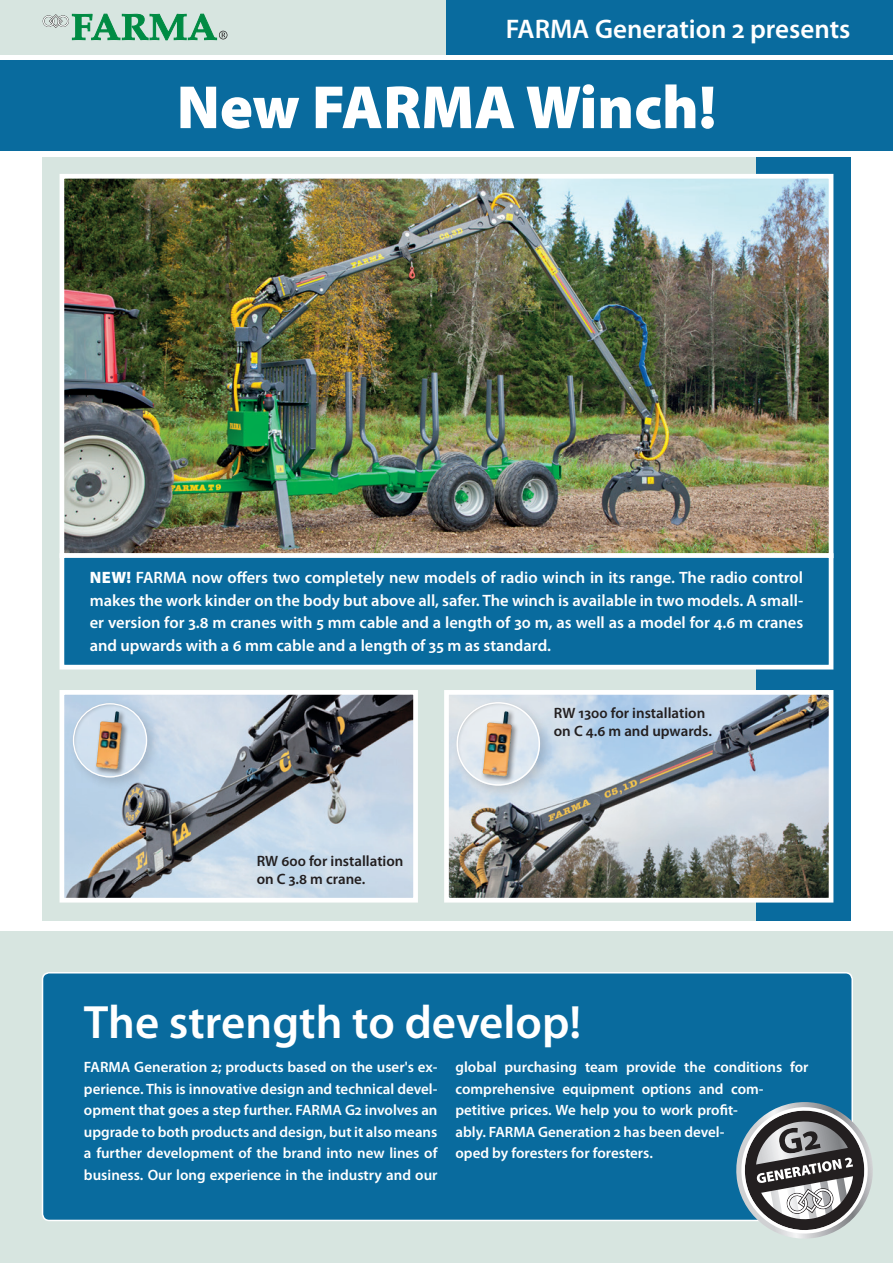
<style>
.page{position:relative;width:893px;height:1263px;background:#fff}
.page>*{position:absolute;margin:0;border:0;box-sizing:border-box;transform-origin:0 0}
.t1{font:900 61.5px "Myriad Pro";color:#fff}
.t2{font:600 46.95px "Myriad Pro";color:#fff}
.t3{font:600 27px "Myriad Pro";color:#fff}
.t4{font:600 16.5px/22.5px "Myriad Pro";color:#fff;text-align:justify}
.t5{font:600 15px/21.6px "Myriad Pro";color:#fff;text-align:justify}
.t6{font:600 15px/18px "Myriad Pro";color:#231f20}
.s1{font-weight:900}
</style>
<div class="page">
<div style="left:0;top:0;width:893px;height:54px;background:#d7e5e0"></div>
<div style="left:446px;top:0;width:447px;height:54px;background:#096b9e"></div>
<svg style="left:43px;top:14px;width:184px;height:26px"></svg>
<div style="left:43px;top:157px;width:806px;height:764px;background:#d7e5e0"></div>
<div style="left:756px;top:157px;width:94px;height:764px;background:linear-gradient(to right,#106fa1,#0b6c9f)"></div>
<img style="left:66px;top:180px;width:761px;height:372px">
<div style="left:60px;top:174px;width:773px;height:384px;border:5px solid #fff"></div>
<div style="left:0;top:932px;width:893px;height:331px;background:#d7e5e0"></div>
<div style="left:42px;top:972px;width:811px;height:249px;background:#096b9e"></div>
<div style="left:0;top:60px;width:893px;height:91px;background:#096b9e"></div>
<svg style="left:712px;top:1102px;width:161px;height:137px"></svg>
<div style="left:62px;top:555px;width:769px;height:112px;background:#096b9e"></div>
<div style="left:60px;top:553px;width:773px;height:116px;border:5px solid #fff"></div>
<img style="left:66px;top:696px;width:346px;height:200px">
<div style="left:60px;top:690px;width:358px;height:212px;border:5px solid #fff"></div>
<img style="left:450px;top:696px;width:377px;height:200px">
<div style="left:444px;top:690px;width:389px;height:212px;border:5px solid #fff"></div>
<div style="left:452px;top:697px;width:101px;height:102px;background:#231f20;opacity:.5"></div>
<div style="left:454px;top:699px;width:87px;height:87px;background:#231f20;opacity:.5"></div>
<div style="left:480px;top:709px;width:39px;height:74px;background:#231f20;opacity:.5"></div>
<img style="left:483px;top:711px;width:29px;height:66px">
<div style="left:456px;top:702px;width:84px;height:84px;border:2px solid #fff;border-radius:50%"></div>
<div style="left:68px;top:698px;width:92px;height:93px;background:#231f20;opacity:.5"></div>
<div style="left:71px;top:700px;width:77px;height:78px;background:#231f20;opacity:.5"></div>
<div style="left:94px;top:709px;width:35px;height:67px;background:#231f20;opacity:.5"></div>
<img style="left:96px;top:711px;width:27px;height:59px">
<div style="left:73px;top:703px;width:74px;height:74px;border:1px solid #fff;border-radius:50%"></div>
<h3 class="t3" style="left:506px;top:12px;width:346px">FARMA Generation 2 presents</h3>
<h1 class="t1" style="left:177px;top:66px;width:541px">New FARMA Winch!</h1>
<p class="t4" style="left:90px;top:566px;width:715px"><span class="s1">NEW!</span> FARMA now offers two completely new models of radio winch in its range. The radio control makes the work kinder on the body but above all, safer. The winch is available in two models. A small&shy;er version for 3.8 m cranes with 5 mm cable and a length of 30 m, as well as a model for 4.6 m cranes and upwards with a 6 mm cable and a length of 35 m as standard.</p>
<p class="t6" style="left:257px;top:851px;width:148px">RW 600 for installation on C 3.8 m crane.</p>
<p class="t6" style="left:554px;top:703px;width:160px">RW 1300 for installation on C 4.6 m and upwards.</p>
<h2 class="t2" style="left:84px;top:992px;width:499px">The strength to develop!</h2>
<p class="t5" style="left:84px;top:1056px;width:355px">FARMA Generation 2; products based on the user's ex&shy;perience. This is innovative design and technical devel&shy;opment that goes a step further. FARMA G2 involves an upgrade to both products and design, but it also means a further development of the brand into new lines of business. Our long experience in the industry and our</p>
<p class="t5" style="left:455px;top:1056px;width:355px;text-align:left">global purchasing team provide the conditions for comprehensive equipment options and com&shy;petitive prices. We help you to work profit-<br>ably. FARMA Generation 2 has been devel-<br>oped by foresters for foresters.</p>
</div>
